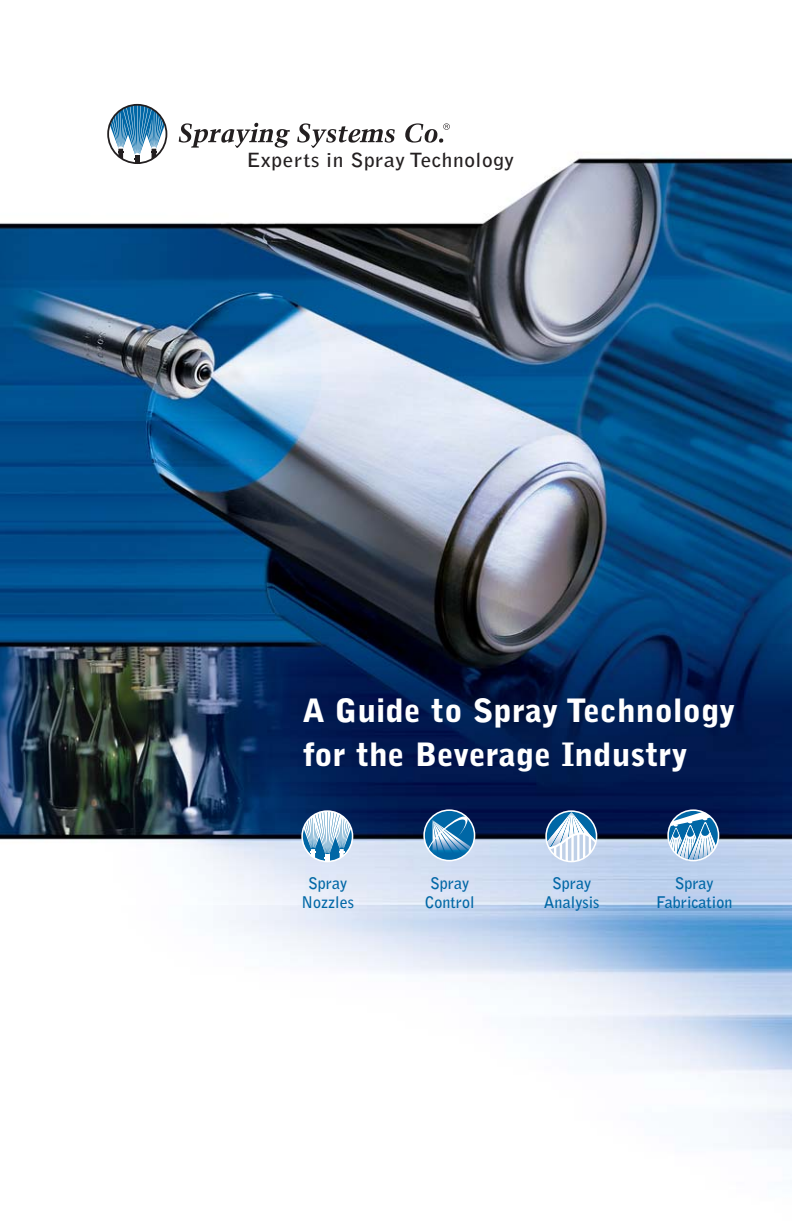
<style>
.page{position:relative;width:792px;height:1224px;background:#fff}
.page>*{position:absolute;margin:0;border:0;box-sizing:border-box;transform-origin:0 0}
.t1{font:900 32px/44px "Bell Gothic";color:#fff;scale:1.05 1}
.t2{font:700 19.4px "Bell Gothic";letter-spacing:.025em;color:#231f20;scale:1.1 1}
.t3{font:700 16px/19.2px "Bell Gothic";color:#0067a6;text-align:center}
</style>
<div class="page">
<img style="left:0;top:103px;width:792px;height:1047px">
<svg style="left:107px;top:104px;width:60px;height:60px"></svg>
<svg style="left:179px;top:123px;width:111px;height:25px"></svg>
<svg style="left:297px;top:123px;width:98px;height:25px"></svg>
<svg style="left:405px;top:123px;width:45px;height:20px"></svg>
<svg style="left:301px;top:810px;width:52px;height:52px"></svg>
<svg style="left:423px;top:809px;width:52px;height:52px;background:#568eb9"></svg>
<svg style="left:545px;top:810px;width:52px;height:52px"></svg>
<svg style="left:667px;top:809px;width:52px;height:52px"></svg>
<p class="t2" style="left:246px;top:153px;width:245px">Experts in Spray Technology</p>
<h1 class="t1" style="left:302px;top:691px;width:414px">A Guide to Spray Technology for the Beverage Industry</h1>
<p class="t3" style="left:301px;top:875px;width:54px">Spray<br>Nozzles</p>
<p class="t3" style="left:425px;top:875px;width:51px">Spray<br>Control</p>
<p class="t3" style="left:544px;top:875px;width:57px">Spray<br>Analysis</p>
<p class="t3" style="left:656px;top:875px;width:78px">Spray<br>Fabrication</p>
</div>
